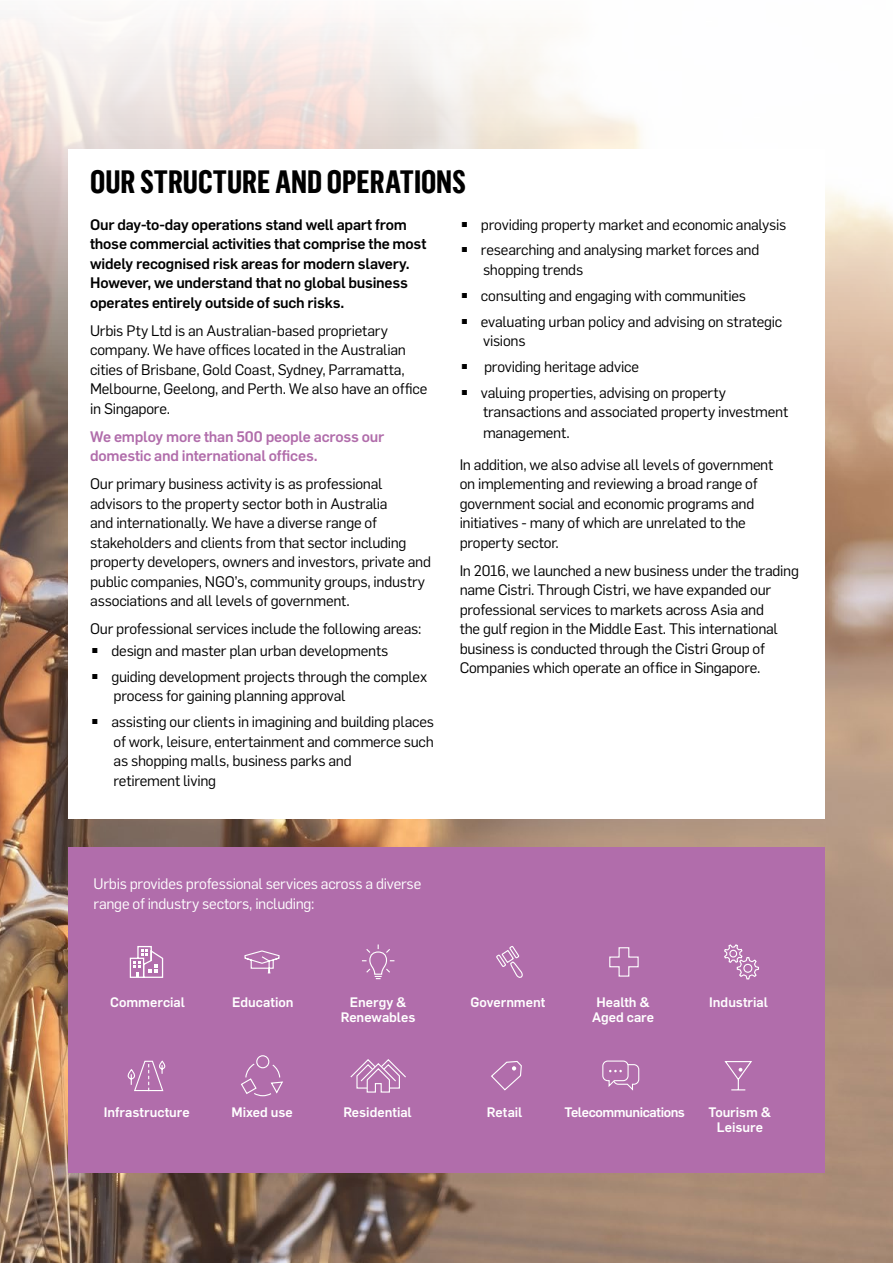
<style>
.page{position:relative;width:893px;height:1263px;background:#fff}
.page>*{position:absolute;margin:0;border:0;box-sizing:border-box;transform-origin:0 0}
.t1{font:700 31.5px "Flama Cond";letter-spacing:-.005em;color:#000}
.t2{font:15px/19.5px "Flama";letter-spacing:-.015em;color:#000}
.t3{font:500 15px/19.5px "Flama";letter-spacing:-.015em;color:#000}
.t4{font:15px/19.5px "Flama";letter-spacing:-.015em;color:#fff}
.t5{font:500 15px/19.5px "Flama";letter-spacing:-.015em;color:#b16dab}
.t6{font:500 13.5px/15px "Flama";color:#fff;text-align:center}
.t7{font:500 13.5px "Flama";letter-spacing:-.03em;color:#fff}
</style>
<div class="page">
<img style="left:0;top:16px;width:893px;height:1247px">
<div style="left:69px;top:847px;width:756px;height:326px;background:#b16dab"></div>
<div style="left:69px;top:149px;width:756px;height:669px;background:#fff"></div>
<svg style="left:129px;top:946px;width:35px;height:32px"></svg>
<svg style="left:496px;top:946px;width:27px;height:32px"></svg>
<svg style="left:127px;top:1060px;width:39px;height:32px"></svg>
<svg style="left:491px;top:1061px;width:31px;height:30px"></svg>
<svg style="left:244px;top:950px;width:36px;height:24px"></svg>
<svg style="left:609px;top:947px;width:30px;height:30px"></svg>
<svg style="left:241px;top:1055px;width:42px;height:42px"></svg>
<svg style="left:602px;top:1060px;width:38px;height:31px"></svg>
<svg style="left:362px;top:944px;width:33px;height:36px"></svg>
<svg style="left:724px;top:944px;width:35px;height:36px"></svg>
<svg style="left:351px;top:1059px;width:54px;height:34px"></svg>
<svg style="left:724px;top:1061px;width:28px;height:30px"></svg>
<h1 class="t1" style="left:90px;top:164px;width:377px">OUR STRUCTURE AND OPERATIONS</h1>
<p class="t3" style="left:90px;top:214px;width:338px">Our day-to-day operations stand well apart from those commercial activities that comprise the most widely recognised risk areas for modern slavery.<br>However, we understand that no global business operates entirely outside of such risks.</p>
<p class="t2" style="left:90px;top:320px;width:339px">Urbis Pty Ltd is an Australian-based proprietary company. We have offices located in the Australian cities of Brisbane, Gold Coast, Sydney, Parramatta, Melbourne, Geelong, and Perth. We also have an office in Singapore.</p>
<p class="t5" style="left:90px;top:426px;width:296px">We employ more than 500 people across our domestic and international offices.</p>
<p class="t2" style="left:90px;top:473px;width:342px">Our primary business activity is as professional advisors to the property sector both in Australia<br>and internationally. We have a diverse range of stakeholders and clients from that sector including property developers, owners and investors, private and public companies, NGO’s, community groups, industry associations and all levels of government.</p>
<p class="t2" style="left:90px;top:618px;width:333px">Our professional services include the following areas:</p>
<p class="t2" style="left:92px;top:640px;width:298px"><sup>▪</sup> design and master plan urban developments</p>
<p class="t2" style="left:114px;top:666px;width:315px;text-indent:-21px"><sup>▪</sup> guiding development projects through the complex process for gaining planning approval</p>
<p class="t2" style="left:114px;top:711px;width:322px;text-indent:-21px"><sup>▪</sup> assisting our clients in imagining and building places of work, leisure, entertainment and commerce such as shopping malls, business parks and<br>retirement living</p>
<p class="t2" style="left:462px;top:214px;width:326px"><sup>▪</sup> providing property market and economic analysis</p>
<p class="t2" style="left:483px;top:240px;width:278px;text-indent:-21px"><sup>▪</sup> researching and analysing market forces and shopping trends</p>
<p class="t2" style="left:462px;top:285px;width:286px"><sup>▪</sup> consulting and engaging with communities</p>
<p class="t2" style="left:483px;top:311px;width:301px;text-indent:-21px"><sup>▪</sup> evaluating urban policy and advising on strategic visions</p>
<p class="t2" style="left:462px;top:356px;width:179px"><sup>▪</sup> providing heritage advice</p>
<p class="t2" style="left:483px;top:382px;width:307px;text-indent:-21px"><sup>▪</sup> valuing properties, advising on property transactions and associated property investment management.</p>
<p class="t2" style="left:460px;top:454px;width:315px">In addition, we also advise all levels of government on implementing and reviewing a broad range of government social and economic programs and initiatives - many of which are unrelated to the property sector.</p>
<p class="t2" style="left:460px;top:560px;width:341px">In 2016, we launched a new business under the trading name Cistri. Through Cistri, we have expanded our professional services to markets across Asia and<br>the gulf region in the Middle East. This international business is conducted through the Cistri Group of Companies which operate an office in Singapore.</p>
<p class="t4" style="left:94px;top:873px;width:329px">Urbis provides professional services across a diverse range of industry sectors, including:</p>
<p class="t6" style="left:110px;top:994px;width:76px">Commercial</p>
<p class="t6" style="left:232px;top:994px;width:63px">Education</p>
<p class="t6" style="left:341px;top:994px;width:76px">Energy &amp;<br>Renewables</p>
<p class="t6" style="left:470px;top:994px;width:76px">Government</p>
<p class="t6" style="left:592px;top:994px;width:64px">Health &amp;<br>Aged care</p>
<p class="t6" style="left:709px;top:994px;width:60px">Industrial</p>
<p class="t6" style="left:104px;top:1104px;width:88px">Infrastructure</p>
<p class="t6" style="left:231px;top:1104px;width:63px">Mixed use</p>
<p class="t6" style="left:343px;top:1104px;width:70px">Residential</p>
<p class="t6" style="left:487px;top:1104px;width:37px">Retail</p>
<p class="t7" style="left:564px;top:1102px;width:122px">Telecommunications</p>
<p class="t6" style="left:708px;top:1104px;width:65px">Tourism &amp;<br>Leisure</p>
</div>
